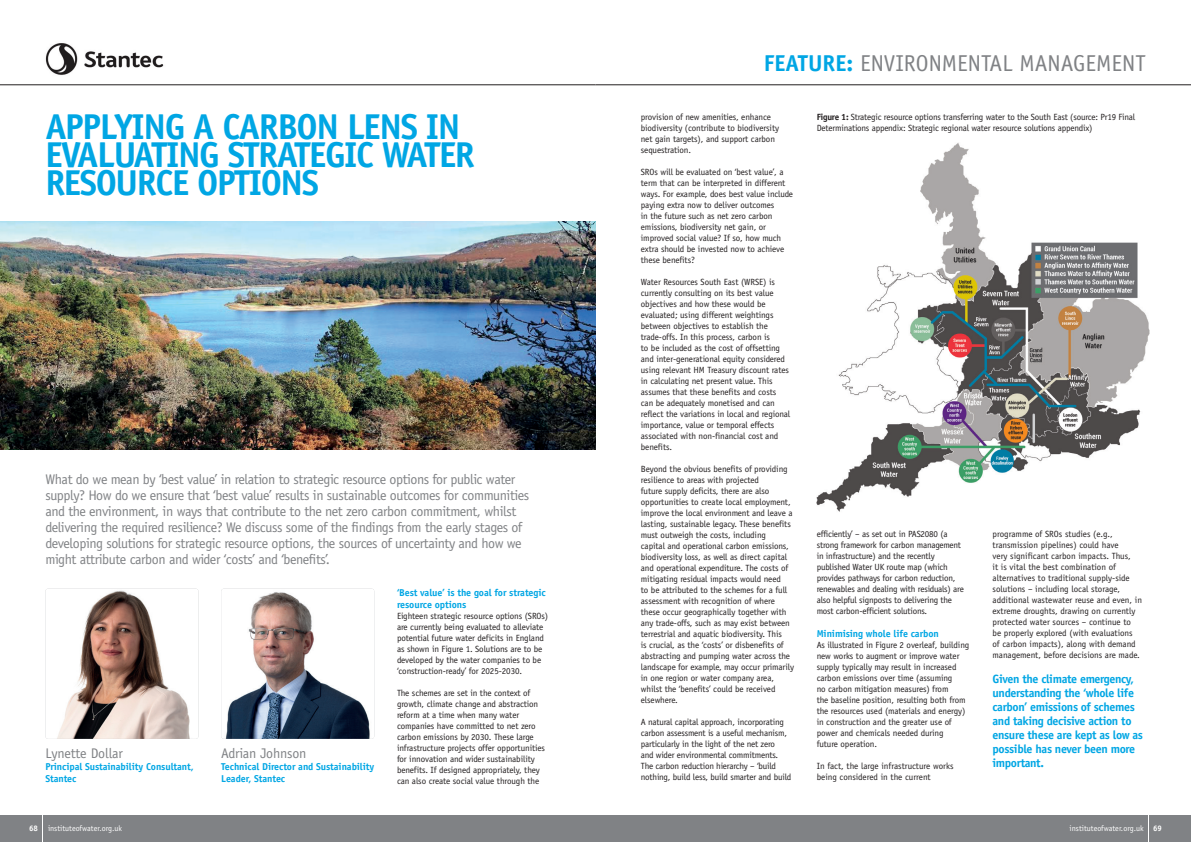
<style>
.page{position:relative;width:1191px;height:842px;background:#fff}
.page>*{position:absolute;margin:0;border:0;box-sizing:border-box;transform-origin:0 0}
.t1{font:700 36px/28px "Officina Sans Std";letter-spacing:-.04em;color:#00a6e4}
.t2{font:23px "Officina Sans Std";color:#808285}
.t3{font:14px/16px "Officina Sans Std";letter-spacing:-.03em;color:#808285}
.t4{font:14px "Officina Sans Std";letter-spacing:-.01em;color:#808285}
.t5{font:700 12px/14px "Officina Sans Std";letter-spacing:-.03em;color:#00a6e4}
.t6{font:700 10px/12px "Officina Sans Std";letter-spacing:-.01em;color:#00a6e4}
.t7{font:9px/11px "Officina Sans Std";letter-spacing:-.01em;color:#231f20}
.t8{font:8px "Officina Sans Std";color:#fff}
.t9{font:700 8px "Officina Sans Std";color:#fff}
.s1{font-weight:700;color:#00a6e4}
.s2{font-weight:700}
</style>
<div class="page">
<div style="left:43px;top:815px;width:552px;height:27px;background:#808285"></div>
<div style="left:0;top:815px;width:42px;height:27px;background:#808285"></div>
<div style="left:595px;top:815px;width:553px;height:27px;background:#808285"></div>
<div style="left:1149px;top:815px;width:42px;height:27px;background:#808285"></div>
<hr style="left:595px;top:85px;width:596px;height:1px;background:#231f20">
<hr style="left:0;top:85px;width:595px;height:1px;background:#231f20">
<img style="left:45px;top:589px;width:153px;height:150px">
<img style="left:45px;top:43px;width:119px;height:32px">
<img style="left:816px;top:143px;width:333px;height:369px">
<img style="left:221px;top:589px;width:153px;height:150px">
<img style="left:0;top:221px;width:595px;height:228px">
<h1 class="t1" style="left:45px;top:113px;width:431px">APPLYING A CARBON LENS IN<br>EVALUATING STRATEGIC WATER<br>RESOURCE OPTIONS</h1>
<p class="t3" style="left:45px;top:471px;width:485px">What do we mean by ‘best value’ in relation to strategic resource options for public water supply? How do we ensure that ‘best value’ results in sustainable outcomes for communities and the environment, in ways that contribute to the net zero carbon commitment, whilst delivering the required resilience? We discuss some of the findings from the early stages of developing solutions for strategic resource options, the sources of uncertainty and how we might attribute carbon and wider ‘costs’ and ‘benefits’.</p>
<h3 class="t4" style="left:45px;top:744px;width:79px">Lynette Dollar</h3>
<p class="t6" style="left:45px;top:760px;width:150px">Principal Sustainability Consultant,<br>Stantec</p>
<h3 class="t4" style="left:221px;top:744px;width:87px">Adrian Johnson</h3>
<p class="t6" style="left:221px;top:760px;width:155px">Technical Director and Sustainability<br>Leader, Stantec</p>
<p class="t6" style="left:397px;top:586px;width:150px">‘Best value’ is the goal for strategic resource options</p>
<p class="t7" style="left:397px;top:610px;width:153px">Eighteen strategic resource options (SROs) are currently being evaluated to alleviate potential future water deficits in England as shown in Figure 1. Solutions are to be developed by the water companies to be ‘construction-ready’ for 2025-2030.</p>
<p class="t7" style="left:397px;top:687px;width:149px">The schemes are set in the context of growth, climate change and abstraction reform at a time when many water companies have committed to net zero carbon emissions by 2030. These large infrastructure projects offer opportunities for innovation and wider sustainability benefits. If designed appropriately, they can also create social value through the</p>
<h2 class="t2" style="left:764px;top:49px;width:383px"><span class="s1">FEATURE:</span> ENVIRONMENTAL MANAGEMENT</h2>
<p class="t7" style="left:641px;top:111px;width:140px">provision of new amenities, enhance biodiversity (contribute to biodiversity net gain targets), and support carbon sequestration.</p>
<p class="t7" style="left:641px;top:166px;width:154px">SROs will be evaluated on ‘best value’, a term that can be interpreted in different ways. For example, does best value include paying extra now to deliver outcomes<br>in the future such as net zero carbon emissions, biodiversity net gain, or improved social value? If so, how much extra should be invested now to achieve these benefits?</p>
<p class="t7" style="left:641px;top:276px;width:151px">Water Resources South East (WRSE) is currently consulting on its best value objectives and how these would be evaluated; using different weightings between objectives to establish the trade-offs. In this process, carbon is<br>to be included as the cost of offsetting and inter-generational equity considered using relevant HM Treasury discount rates in calculating net present value. This assumes that these benefits and costs can be adequately monetised and can reflect the variations in local and regional importance, value or temporal effects associated with non-financial cost and benefits.</p>
<p class="t7" style="left:641px;top:463px;width:155px">Beyond the obvious benefits of providing resilience to areas with projected<br>future supply deficits, there are also opportunities to create local employment, improve the local environment and leave a lasting, sustainable legacy. These benefits must outweigh the costs, including<br>capital and operational carbon emissions, biodiversity loss, as well as direct capital and operational expenditure. The costs of mitigating residual impacts would need<br>to be attributed to the schemes for a full assessment with recognition of where these occur geographically together with any trade-offs, such as may exist between terrestrial and aquatic biodiversity. This<br>is crucial, as the ‘costs’ or disbenefits of abstracting and pumping water across the landscape for example, may occur primarily in one region or water company area, whilst the ‘benefits’ could be received elsewhere.</p>
<p class="t7" style="left:641px;top:716px;width:152px">A natural capital approach, incorporating carbon assessment is a useful mechanism, particularly in the light of the net zero<br>and wider environmental commitments.<br>The carbon reduction hierarchy – ‘build nothing, build less, build smarter and build</p>
<p class="t7" style="left:816px;top:112px;width:320px"><span class="s2">Figure 1:</span> Strategic resource options transferring water to the South East (source: Pr19 Final<br>Determinations appendix: Strategic regional water resource solutions appendix)</p>
<p class="t7" style="left:816px;top:528px;width:149px">efficiently’ – as set out in PAS2080 (a strong framework for carbon management in infrastructure) and the recently published Water UK route map (which provides pathways for carbon reduction, renewables and dealing with residuals) are also helpful signposts to delivering the most carbon-efficient solutions.</p>
<p class="t6" style="left:816px;top:628px;width:124px">Minimising whole life carbon</p>
<p class="t7" style="left:816px;top:640px;width:154px">As illustrated in Figure 2 overleaf, building new works to augment or improve water supply typically may result in increased carbon emissions over time (assuming<br>no carbon mitigation measures) from<br>the baseline position, resulting both from the resources used (materials and energy) in construction and the greater use of power and chemicals needed during<br>future operation.</p>
<p class="t7" style="left:816px;top:761px;width:138px">In fact, the large infrastructure works being considered in the current</p>
<p class="t7" style="left:992px;top:529px;width:151px">programme of SROs studies (e.g., transmission pipelines) could have<br>very significant carbon impacts. Thus,<br>it is vital the best combination of alternatives to traditional supply-side solutions – including local storage, additional wastewater reuse and even, in extreme droughts, drawing on currently protected water sources – continue to<br>be properly explored (with evaluations<br>of carbon impacts), along with demand management, before decisions are made.</p>
<h3 class="t5" style="left:992px;top:672px;width:152px">Given the climate emergency, understanding the ‘whole life carbon’ emissions of schemes and taking decisive action to ensure these are kept as low as possible has never been more important.</h3>
<p class="t9" style="left:29px;top:824px;width:10px">68</p>
<p class="t8" style="left:48px;top:824px;width:75px">instituteofwater.org.uk</p>
<p class="t8" style="left:1069px;top:824px;width:94px">instituteofwater.org.uk <span class="s2">69</span></p>
</div>
